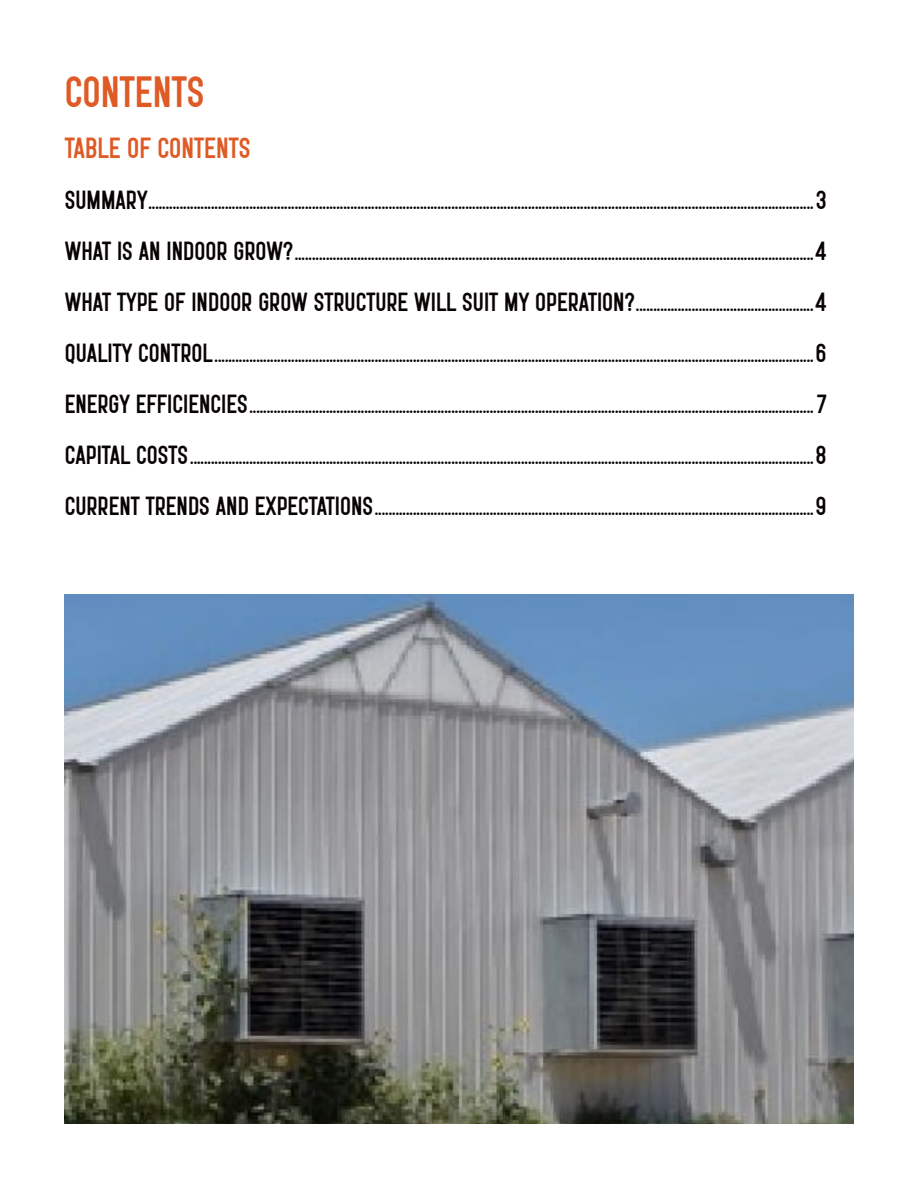
<style>
.page{position:relative;width:918px;height:1188px;background:#fff}
.page>*{position:absolute;margin:0;border:0;box-sizing:border-box;transform-origin:0 0}
.Heading_30pt{font:700 45px "Opera";color:#df5a25}
.Heading_30pt-2{font:700 30px "Opera";color:#df5a25}
.Heading_30pt-3{font:700 27px "Opera";color:#080302}
</style>
<div class="page">
<img style="left:65px;top:594px;width:788px;height:529px">
<p class="Heading_30pt" style="left:65px;top:67px;width:141px">CONTENTS</p>
<p class="Heading_30pt-2" style="left:65px;top:132px;width:187px">TABLE OF CONTENTS</p>
<p class="Heading_30pt-3" style="left:65px;top:185px;width:764px">SUMMARY...............................................................................................................................................................................................3</p>
<p class="Heading_30pt-3" style="left:65px;top:236px;width:764px">WHAT IS AN INDOOR GROW?.....................................................................................................................................................4</p>
<p class="Heading_30pt-3" style="left:65px;top:287px;width:764px">WHAT TYPE OF INDOOR GROW STRUCTURE WILL SUIT MY OPERATION?...................................................4</p>
<p class="Heading_30pt-3" style="left:65px;top:338px;width:764px">QUALITY CONTROL............................................................................................................................................................................6</p>
<p class="Heading_30pt-3" style="left:65px;top:389px;width:764px">ENERGY EFFICIENCIES..................................................................................................................................................................7</p>
<p class="Heading_30pt-3" style="left:65px;top:440px;width:764px">CAPITAL COSTS...................................................................................................................................................................................8</p>
<p class="Heading_30pt-3" style="left:65px;top:491px;width:764px">CURRENT TRENDS AND EXPECTATIONS..............................................................................................................................9</p>
</div>
